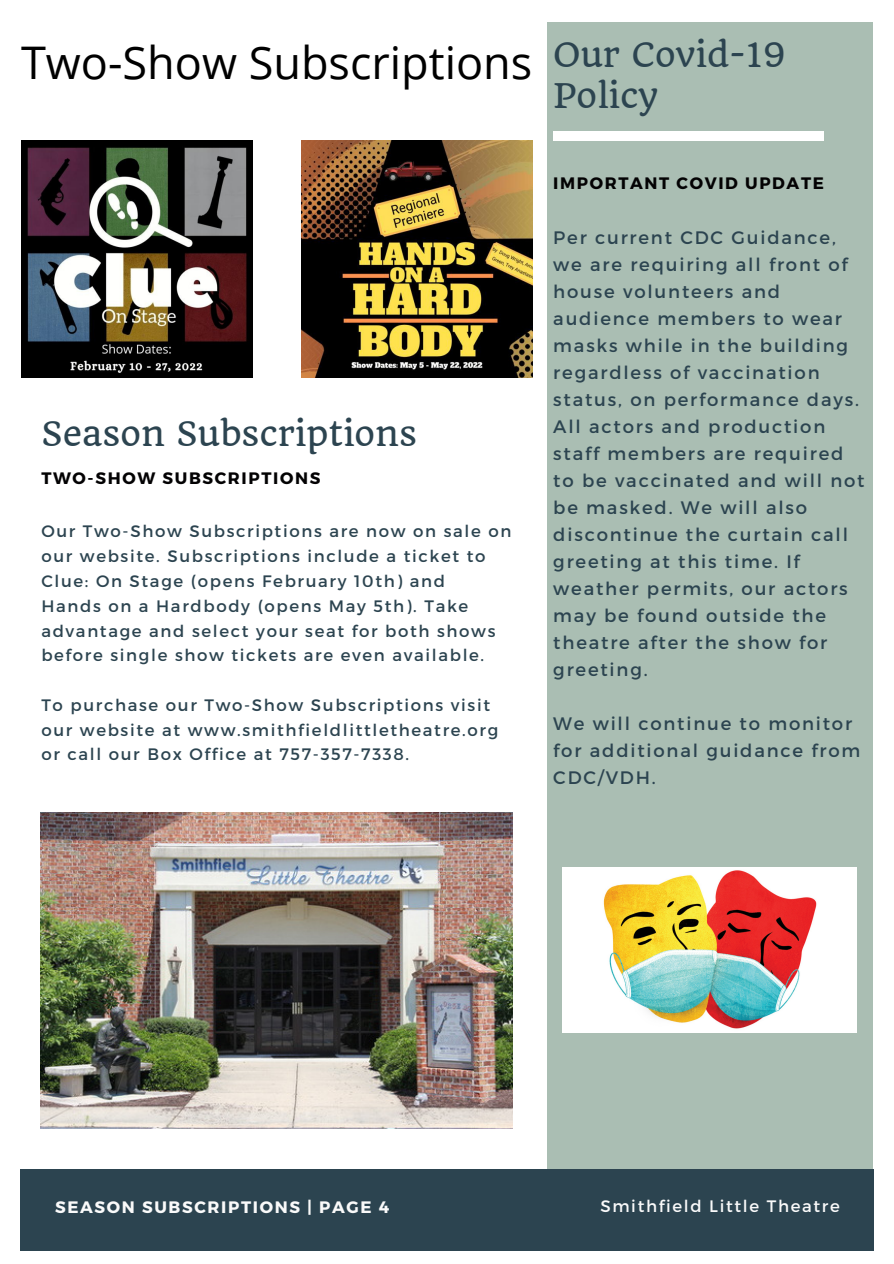
<style>
.page{position:relative;width:894px;height:1264px;background:#fff}
.page>*{position:absolute;margin:0;border:0;box-sizing:border-box;transform-origin:0 0}
.t1{font:45px "Open Sans";color:#000}
.t2{font:33.15px/41.7px "Quando";color:#2c4450}
.t3{font:18px/27px "Montserrat";letter-spacing:.1em;color:#2c4450}
.t4{font:16.5px/24.8px "Montserrat";letter-spacing:.1em;color:#2c4450}
.t5{font:700 16.5px "Montserrat";letter-spacing:.1em;color:#030203}
.t6{font:700 16.5px "Montserrat";letter-spacing:.1em;color:#fafafa}
.t7{font:16.5px "Montserrat";letter-spacing:.1em;color:#fafafa}
</style>
<div class="page">
<div style="left:20px;top:1169px;width:853px;height:81px;background:#2c4450"></div>
<div style="left:547px;top:23px;width:324px;height:1146px;background:#aabeb3"></div>
<div style="left:553px;top:132px;width:270px;height:9px;background:#fff"></div>
<img style="left:22px;top:141px;width:230px;height:236px">
<img style="left:301px;top:141px;width:231px;height:236px">
<img style="left:41px;top:812px;width:471px;height:316px">
<img style="left:562px;top:867px;width:294px;height:165px">
<p class="t1" style="left:21px;top:31px;width:512px">Two-Show Subscriptions</p>
<p class="t2" style="left:553px;top:34px;width:234px">Our Covid-19<br>Policy</p>
<p class="t2" style="left:41px;top:413px;width:377px">Season Subscriptions</p>
<p class="t5" style="left:41px;top:467px;width:280px">TWO-SHOW SUBSCRIPTIONS</p>
<p class="t4" style="left:41px;top:518px;width:471px">Our Two-Show Subscriptions are now on sale on our website. Subscriptions include a ticket to Clue: On Stage (opens February 10th) and<br>Hands on a Hardbody (opens May 5th). Take advantage and select your seat for both shows before single show tickets are even available.</p>
<p class="t4" style="left:41px;top:691px;width:458px">To purchase our Two-Show Subscriptions visit our website at www.smithfieldlittletheatre.org or call our Box Office at 757-357-7338.</p>
<p class="t5" style="left:553px;top:173px;width:272px">IMPORTANT COVID UPDATE</p>
<p class="t3" style="left:553px;top:223px;width:313px">Per current CDC Guidance, we are requiring all front of house volunteers and audience members to wear masks while in the building regardless of vaccination status, on performance days.<br>All actors and production staff members are required to be vaccinated and will not be masked. We will also discontinue the curtain call greeting at this time. If weather permits, our actors may be found outside the theatre after the show for greeting.</p>
<p class="t3" style="left:553px;top:709px;width:308px">We will continue to monitor for additional guidance from<br>CDC/VDH.</p>
<p class="t6" style="left:55px;top:1196px;width:335px">SEASON SUBSCRIPTIONS | PAGE 4</p>
<p class="t7" style="left:600px;top:1195px;width:241px">Smithfield Little Theatre</p>
</div>
